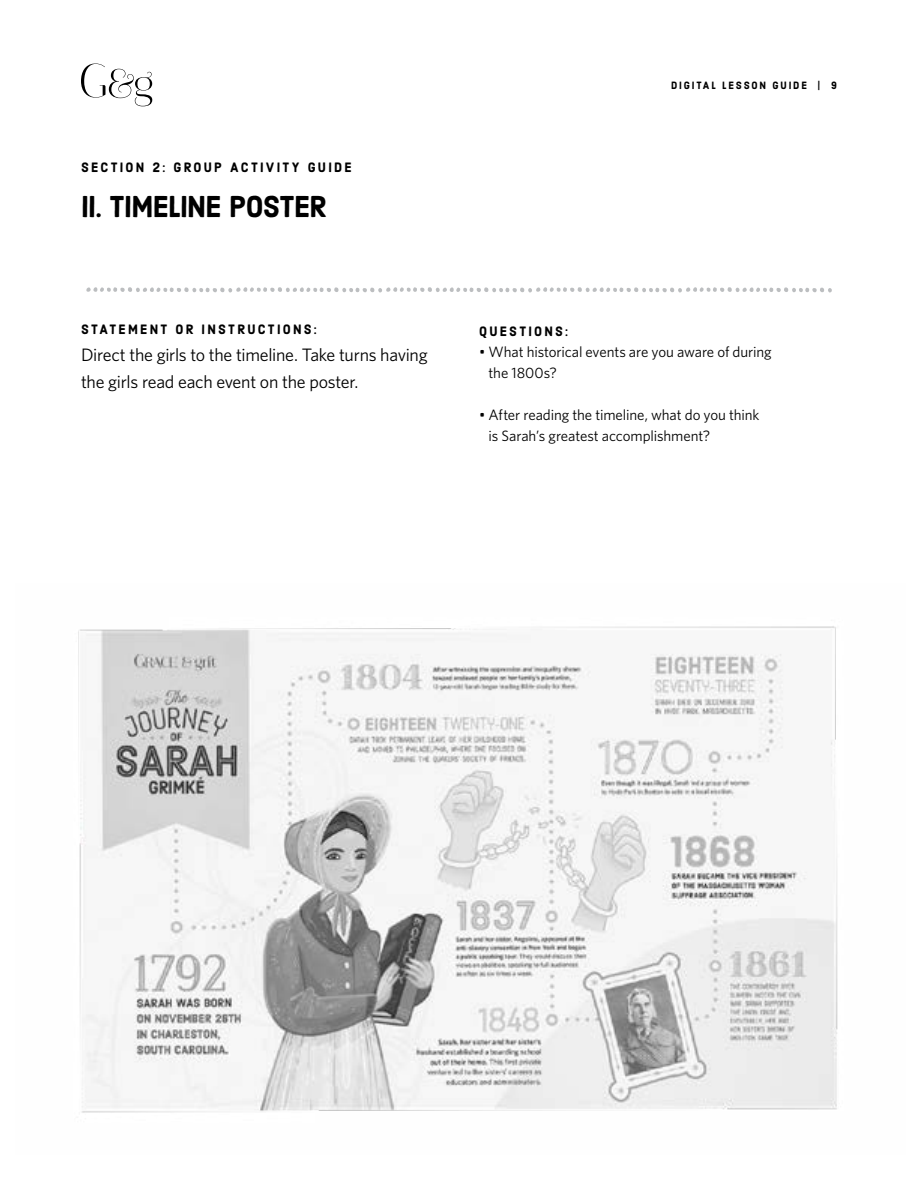
<style>
.page{position:relative;width:918px;height:1188px;background:#fff}
.page>*{position:absolute;margin:0;border:0;box-sizing:border-box;transform-origin:0 0}
.t1{font:54.3px "Harman Extras 1";color:#bcbec0}
.t2{font:30px "Harman Sans";letter-spacing:-.025em;color:#000}
.t3{font:18px/27px "Whitney";letter-spacing:-.015em;color:#000}
.t4{font:15px/21px "Whitney";letter-spacing:-.005em;color:#000}
.t5{font:13.5px "Harman Sans";letter-spacing:.165em;color:#000}
.t6{font:10.5px "Harman Sans";letter-spacing:.175em;color:#000}
</style>
<div class="page">
<svg style="left:81px;top:64px;width:71px;height:42px"></svg>
<img style="left:78px;top:626px;width:760px;height:487px">
<p class="t5" style="left:81px;top:159px;width:272px">SECTION 2: GROUP ACTIVITY GUIDE</p>
<h2 class="t2" style="left:81px;top:188px;width:247px">II. TIMELINE POSTER</h2>
<p class="t6" style="left:671px;top:79px;width:167px">DIGITAL LESSON GUIDE | 9</p>
<h1 class="t1" style="left:81px;top:257px;width:758px">{{{{{</h1>
<p class="t5" style="left:81px;top:321px;width:237px">STATEMENT OR INSTRUCTIONS:</p>
<p class="t3" style="left:81px;top:341px;width:348px">Direct the girls to the timeline. Take turns having the girls read each event on the poster.</p>
<p class="t5" style="left:479px;top:323px;width:91px">QUESTIONS:</p>
<p class="t4" style="left:489px;top:341px;width:285px;text-indent:-9px">• What historical events are you aware of during the 1800s?</p>
<p class="t4" style="left:489px;top:404px;width:273px;text-indent:-9px">• After reading the timeline, what do you think is Sarah’s greatest accomplishment?</p>
</div>
